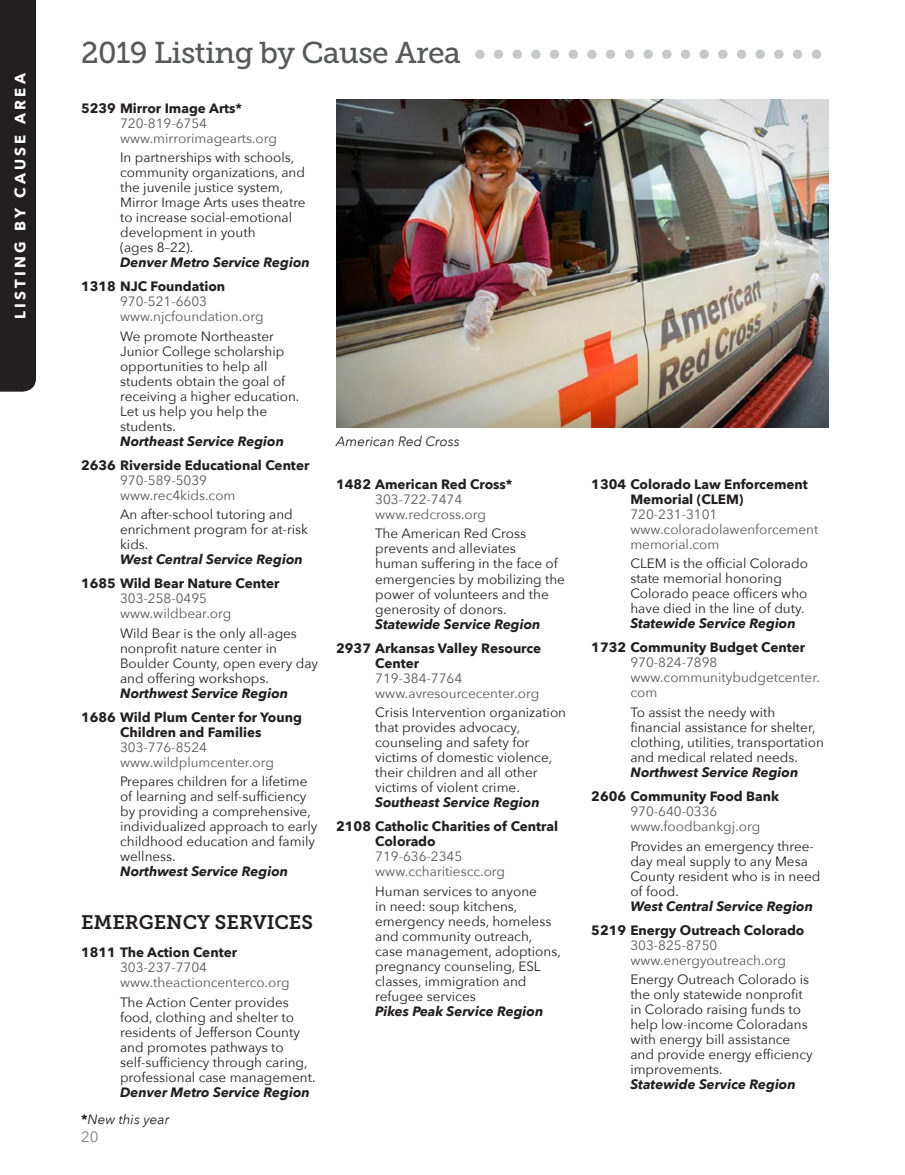
<style>
.page{position:relative;width:905px;height:1175px;background:#fff}
.page>*{position:absolute;margin:0;border:0;box-sizing:border-box;transform-origin:0 0}
.t1{font:30px "Museo Slab 500";letter-spacing:-.02em;color:#57585a}
.t2{font:19.5px "Museo Slab 700";color:#231f20}
.t3{font:700 15px "Avenir Next";letter-spacing:.22em;color:#fff}
.t4{font:15px "Avenir Next";color:#7e8083}
.t5{font:13.5px/15px "Avenir Next";color:#231f20}
.t6{font:13.5px/15px "Avenir Next";color:#57585a}
.t7{font:700 13.5px/15px "Avenir Next";color:#231f20}
.t8{font:italic 700 13.5px "Avenir Next";color:#231f20}
.t9{font:italic 13.5px "Avenir Next";color:#231f20}
.s1{color:#c7c8ca}
.s2{font-weight:700;font-style:normal}
</style>
<div class="page">
<div style="left:0;top:0;width:36px;height:392px;background:#231f20"></div>
<img style="left:336px;top:99px;width:492px;height:328px">
<p class="t3" style="left:11px;top:319px;width:248px;rotate:-90deg">LISTING BY CAUSE AREA</p>
<h1 class="t1" style="left:81px;top:36px;width:397px">2019 Listing by Cause Area <span class="s1">•••••••••••••••••••</span></h1>
<p class="t7" style="left:81px;top:100px;width:163px">5239 Mirror Image Arts*</p>
<p class="t6" style="left:120px;top:115px;width:158px">720-819-6754 www.mirrorimagearts.org</p>
<p class="t5" style="left:120px;top:150px;width:187px">In partnerships with schools, community organizations, and the juvenile justice system,<br>Mirror Image Arts uses theatre to increase social-emotional development in youth<br>(ages 8–22).</p>
<p class="t8" style="left:120px;top:254px;width:191px">Denver Metro Service Region</p>
<p class="t7" style="left:81px;top:279px;width:146px">1318 NJC Foundation</p>
<p class="t6" style="left:120px;top:294px;width:145px">970-521-6603 www.njcfoundation.org</p>
<p class="t5" style="left:120px;top:328px;width:181px">We promote Northeaster<br>Junior College scholarship opportunities to help all students obtain the goal of receiving a higher education.<br>Let us help you help the students.</p>
<p class="t8" style="left:120px;top:432px;width:165px">Northeast Service Region</p>
<p class="t7" style="left:81px;top:457px;width:230px">2636 Riverside Educational Center</p>
<p class="t6" style="left:120px;top:472px;width:117px">970-589-5039 www.rec4kids.com</p>
<p class="t5" style="left:120px;top:507px;width:189px">An after-school tutoring and enrichment program for at-risk kids.</p>
<p class="t8" style="left:120px;top:551px;width:184px">West Central Service Region</p>
<p class="t7" style="left:81px;top:576px;width:200px">1685 Wild Bear Nature Center</p>
<p class="t6" style="left:120px;top:591px;width:113px">303-258-0495 www.wildbear.org</p>
<p class="t5" style="left:120px;top:625px;width:200px">Wild Bear is the only all-ages nonprofit nature center in<br>Boulder County, open every day and offering workshops.</p>
<p class="t8" style="left:120px;top:684px;width:169px">Northwest Service Region</p>
<p class="t7" style="left:81px;top:709px;width:222px;text-align:center">1686 Wild Plum Center for Young<br>Children and Families</p>
<p class="t6" style="left:120px;top:739px;width:155px">303-776-8524 www.wildplumcenter.org</p>
<p class="t5" style="left:120px;top:774px;width:199px">Prepares children for a lifetime of learning and self-sufficiency by providing a comprehensive, individualized approach to early childhood education and family wellness.</p>
<p class="t8" style="left:120px;top:863px;width:169px">Northwest Service Region</p>
<h2 class="t2" style="left:81px;top:911px;width:233px">EMERGENCY SERVICES</h2>
<p class="t7" style="left:81px;top:945px;width:157px">1811 The Action Center</p>
<p class="t6" style="left:120px;top:960px;width:171px">303-237-7704 www.theactioncenterco.org</p>
<p class="t5" style="left:120px;top:994px;width:197px">The Action Center provides food, clothing and shelter to residents of Jefferson County and promotes pathways to self-sufficiency through caring, professional case management.</p>
<p class="t8" style="left:120px;top:1084px;width:191px">Denver Metro Service Region</p>
<p class="t9" style="left:81px;top:1111px;width:90px"><span class="s2">*</span>New this year</p>
<p class="t4" style="left:81px;top:1127px;width:19px">20</p>
<p class="t9" style="left:336px;top:433px;width:125px">American Red Cross</p>
<p class="t7" style="left:336px;top:476px;width:178px">1482 American Red Cross*</p>
<p class="t6" style="left:375px;top:492px;width:112px">303-722-7474 www.redcross.org</p>
<p class="t5" style="left:375px;top:526px;width:191px">The American Red Cross prevents and alleviates<br>human suffering in the face of emergencies by mobilizing the power of volunteers and the generosity of donors.</p>
<p class="t8" style="left:375px;top:615px;width:167px">Statewide Service Region</p>
<p class="t7" style="left:375px;top:640px;width:167px;text-indent:-39px">2937 Arkansas Valley Resource<br>Center</p>
<p class="t6" style="left:375px;top:670px;width:165px">719-384-7764 www.avresourcecenter.org</p>
<p class="t5" style="left:375px;top:705px;width:192px">Crisis Intervention organization that provides advocacy, counseling and safety for victims of domestic violence, their children and all other victims of violent crime.</p>
<p class="t8" style="left:375px;top:794px;width:166px">Southeast Service Region</p>
<p class="t7" style="left:375px;top:818px;width:184px;text-indent:-39px">2108 Catholic Charities of Central<br>Colorado</p>
<p class="t6" style="left:375px;top:849px;width:131px">719-636-2345 www.ccharitiescc.org</p>
<p class="t5" style="left:375px;top:883px;width:187px">Human services to anyone<br>in need: soup kitchens, emergency needs, homeless and community outreach, case management, adoptions, pregnancy counseling, ESL classes, immigration and refugee services</p>
<p class="t8" style="left:375px;top:1002px;width:170px">Pikes Peak Service Region</p>
<p class="t7" style="left:630px;top:476px;width:179px;text-indent:-39px">1304 Colorado Law Enforcement<br>Memorial (CLEM)</p>
<p class="t6" style="left:630px;top:507px;width:189px">720-231-3101 www.coloradolawenforcement memorial.com</p>
<p class="t5" style="left:630px;top:556px;width:179px">CLEM is the official Colorado state memorial honoring<br>Colorado peace officers who have died in the line of duty.</p>
<p class="t8" style="left:630px;top:615px;width:167px">Statewide Service Region</p>
<p class="t7" style="left:591px;top:640px;width:215px">1732 Community Budget Center</p>
<p class="t6" style="left:630px;top:655px;width:191px">970-824-7898 www.communitybudgetcenter. com</p>
<p class="t5" style="left:630px;top:704px;width:195px">To assist the needy with financial assistance for shelter, clothing, utilities, transportation and medical related needs.</p>
<p class="t8" style="left:630px;top:764px;width:169px">Northwest Service Region</p>
<p class="t7" style="left:591px;top:788px;width:189px">2606 Community Food Bank</p>
<p class="t6" style="left:630px;top:803px;width:131px">970-640-0336 www.foodbankgj.org</p>
<p class="t5" style="left:630px;top:838px;width:192px">Provides an emergency three&shy;day meal supply to any Mesa<br>County resident who is in need of food.</p>
<p class="t8" style="left:630px;top:897px;width:184px">West Central Service Region</p>
<p class="t7" style="left:591px;top:922px;width:215px">5219 Energy Outreach Colorado</p>
<p class="t6" style="left:630px;top:937px;width:157px">303-825-8750 www.energyoutreach.org</p>
<p class="t5" style="left:630px;top:971px;width:184px">Energy Outreach Colorado is the only statewide nonprofit in Colorado raising funds to help low-income Coloradans with energy bill assistance and provide energy efficiency improvements.</p>
<p class="t8" style="left:630px;top:1076px;width:167px">Statewide Service Region</p>
</div>
